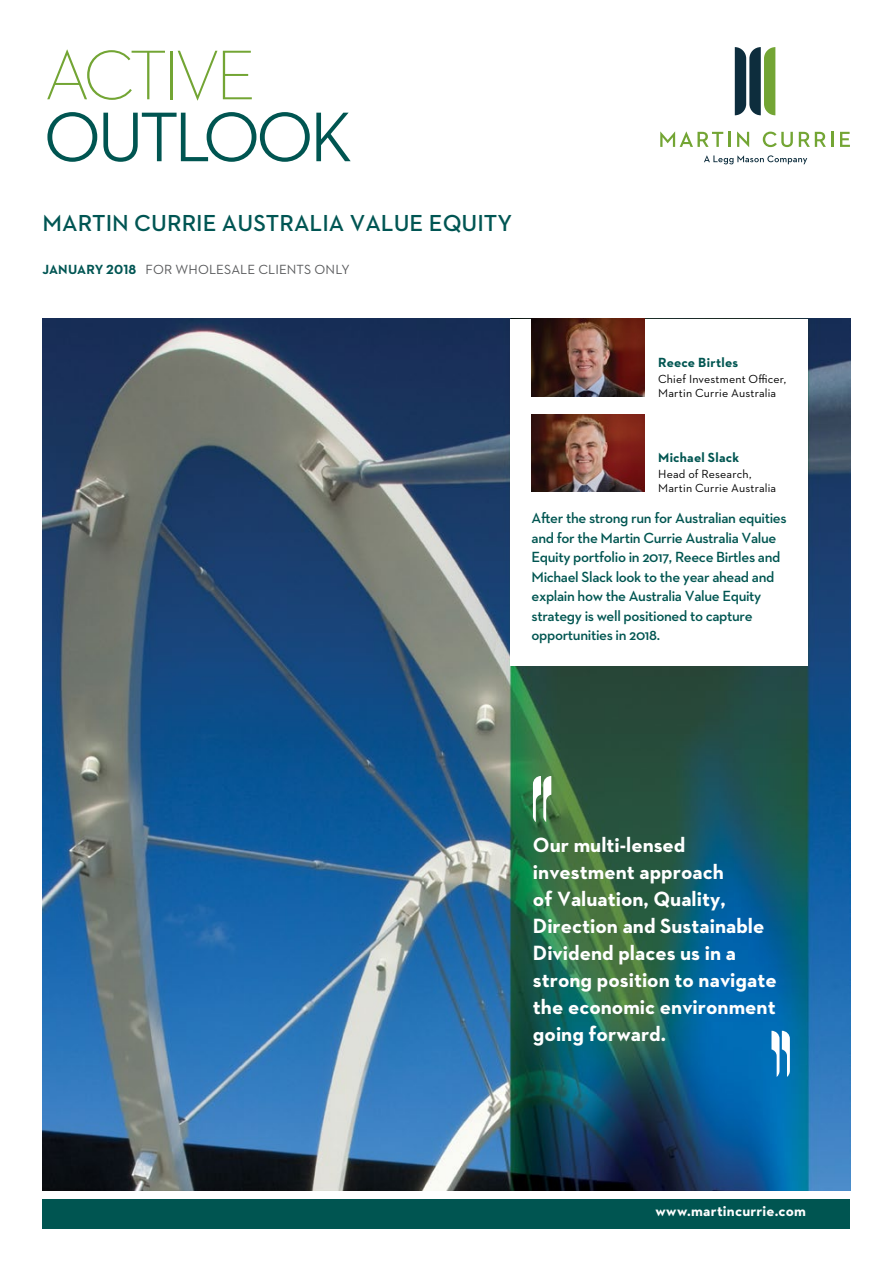
<style>
.page{position:relative;width:893px;height:1263px;background:#fff}
.page>*{position:absolute;margin:0;border:0;box-sizing:border-box;transform-origin:0 0}
.t1{font:500 71.4px "Neutraface 2 Display";letter-spacing:-.045em;color:#005551}
.t2{font:300 71.4px "Neutraface 2 Display";letter-spacing:-.065em;color:#73a534}
.t3{font:600 23.55px "Neutraface 2 Text";color:#005553}
.t4{font:700 21px/27px "Neutraface 2 Text";color:#fff}
.t5{font:600 15px/19.5px "Neutraface 2 Text";letter-spacing:-.025em;color:#005551}
.t6{font:700 15px "Neutraface 2 Text";letter-spacing:.015em;color:#fff}
.t7{font:13.5px "Neutraface 2 Text";letter-spacing:.005em;color:#58595b}
.t8{font:700 13.5px "Neutraface 2 Text";letter-spacing:.015em;color:#005551}
.t9{font:12px/13.8px "Neutraface 2 Text";letter-spacing:.015em;color:#000}
.s1{font-weight:700;color:#005553}
</style>
<div class="page">
<img style="left:43px;top:319px;width:807px;height:872px">
<div style="left:510px;top:319px;width:298px;height:346px;background:#fff"></div>
<div style="left:43px;top:1199px;width:807px;height:30px;background:#005551"></div>
<svg style="left:771px;top:1031px;width:19px;height:46px"></svg>
<svg style="left:533px;top:776px;width:18px;height:46px"></svg>
<svg style="left:660px;top:131px;width:63px;height:16px"></svg>
<hr style="left:728px;top:132px;width:3px;height:15px;background:#73a534">
<svg style="left:737px;top:132px;width:12px;height:15px"></svg>
<svg style="left:763px;top:132px;width:30px;height:15px"></svg>
<svg style="left:799px;top:132px;width:27px;height:15px"></svg>
<hr style="left:831px;top:132px;width:3px;height:15px;background:#73a534">
<svg style="left:840px;top:132px;width:10px;height:15px"></svg>
<svg style="left:735px;top:47px;width:40px;height:68px"></svg>
<svg style="left:704px;top:155px;width:103px;height:9px"></svg>
<img style="left:531px;top:319px;width:114px;height:77px">
<img style="left:531px;top:414px;width:114px;height:78px">
<h1 class="t2" style="left:44px;top:37px;width:213px">ACTIVE</h1>
<h1 class="t1" style="left:44px;top:98px;width:309px">OUTLOOK</h1>
<h2 class="t3" style="left:43px;top:208px;width:471px">MARTIN CURRIE AUSTRALIA VALUE EQUITY</h2>
<p class="t7" style="left:43px;top:261px;width:309px"><span class="s1">JANUARY 2018</span> FOR WHOLESALE CLIENTS ONLY</p>
<p class="t8" style="left:658px;top:354px;width:82px">Reece Birtles</p>
<p class="t9" style="left:658px;top:372px;width:130px">Chief Investment Officer,<br>Martin Currie Australia</p>
<p class="t8" style="left:658px;top:449px;width:83px">Michael Slack</p>
<p class="t9" style="left:658px;top:467px;width:120px">Head of Research,<br>Martin Currie Australia</p>
<p class="t5" style="left:531px;top:508px;width:257px">After the strong run for Australian equities and for the Martin Currie Australia Value Equity portfolio in 2017, Reece Birtles and Michael Slack look to the year ahead and explain how the Australia Value Equity strategy is well positioned to capture opportunities in 2018.</p>
<h3 class="t4" style="left:533px;top:831px;width:245px">Our multi-lensed investment approach<br>of Valuation, Quality,<br>Direction and Sustainable<br>Dividend places us in a strong position to navigate the economic environment going forward.</h3>
<p class="t6" style="left:655px;top:1201px;width:152px">www.martincurrie.com</p>
</div>
